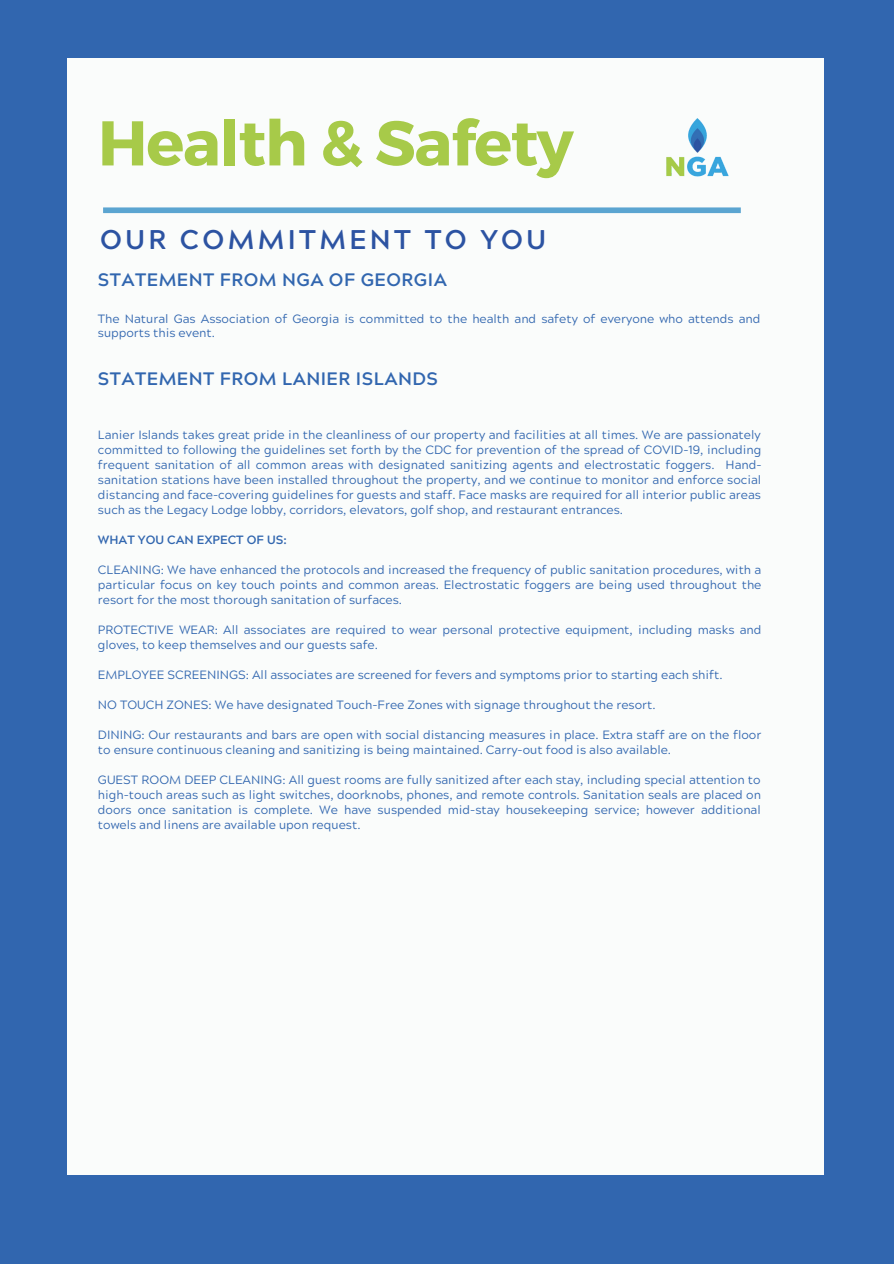
<style>
.page{position:relative;width:894px;height:1264px;background:#fff}
.page>*{position:absolute;margin:0;border:0;box-sizing:border-box;transform-origin:0 0}
.t1{font:700 63px "Montserrat";letter-spacing:-.02em;color:#a7ca49}
.t2{font:700 27px "Acherus Grotesque";letter-spacing:.125em;color:#2c53a2}
.t3{font:700 18px "Acherus Grotesque";letter-spacing:.025em;color:#3166af}
.t4{font:12px/15px "Acherus Grotesque";color:#3166af;text-align:justify}
.t5{font:700 12px "Acherus Grotesque";color:#3166af}
</style>
<div class="page">
<div style="left:0;top:0;width:893px;height:1263px;background:#3166af"></div>
<div style="left:67px;top:59px;width:756px;height:1116px;background:#fafcfb"></div>
<svg style="left:103px;top:207px;width:637px;height:6px;background:#66abd4"></svg>
<img style="left:666px;top:118px;width:63px;height:59px">
<p class="t1" style="left:98px;top:102px;width:477px">Health &amp; Safety</p>
<p class="t2" style="left:100px;top:229px;width:447px">OUR COMMITMENT TO YOU</p>
<p class="t3" style="left:98px;top:272px;width:350px">STATEMENT FROM NGA OF GEORGIA</p>
<p class="t4" style="left:98px;top:313px;width:663px;line-height:13.8px">The Natural Gas Association of Georgia is committed to the health and safety of everyone who attends and supports this event.</p>
<p class="t3" style="left:98px;top:371px;width:341px">STATEMENT FROM LANIER ISLANDS</p>
<p class="t4" style="left:98px;top:428px;width:665px">Lanier Islands takes great pride in the cleanliness of our property and facilities at all times. We are passionately committed to following the guidelines set forth by the CDC for prevention of the spread of COVID-19, including frequent sanitation of all common areas with designated sanitizing agents and electrostatic foggers. Hand&shy;sanitation stations have been installed throughout the property, and we continue to monitor and enforce social distancing and face-covering guidelines for guests and staff. Face masks are required for all interior public areas such as the Legacy Lodge lobby, corridors, elevators, golf shop, and restaurant entrances.</p>
<p class="t5" style="left:98px;top:535px;width:190px">WHAT YOU CAN EXPECT OF US:</p>
<p class="t4" style="left:98px;top:564px;width:664px">CLEANING: We have enhanced the protocols and increased the frequency of public sanitation procedures, with a particular focus on key touch points and common areas. Electrostatic foggers are being used throughout the resort for the most thorough sanitation of surfaces.</p>
<p class="t4" style="left:98px;top:624px;width:664px">PROTECTIVE WEAR: All associates are required to wear personal protective equipment, including masks and gloves, to keep themselves and our guests safe.</p>
<p class="t4" style="left:98px;top:669px;width:626px">EMPLOYEE SCREENINGS: All associates are screened for fevers and symptoms prior to starting each shift.</p>
<p class="t4" style="left:98px;top:699px;width:559px">NO TOUCH ZONES: We have designated Touch-Free Zones with signage throughout the resort.</p>
<p class="t4" style="left:98px;top:729px;width:664px">DINING: Our restaurants and bars are open with social distancing measures in place. Extra staff are on the floor to ensure continuous cleaning and sanitizing is being maintained. Carry-out food is also available.</p>
<p class="t4" style="left:98px;top:774px;width:664px">GUEST ROOM DEEP CLEANING: All guest rooms are fully sanitized after each stay, including special attention to high-touch areas such as light switches, doorknobs, phones, and remote controls. Sanitation seals are placed on doors once sanitation is complete. We have suspended mid-stay housekeeping service; however additional towels and linens are available upon request.</p>
</div>
